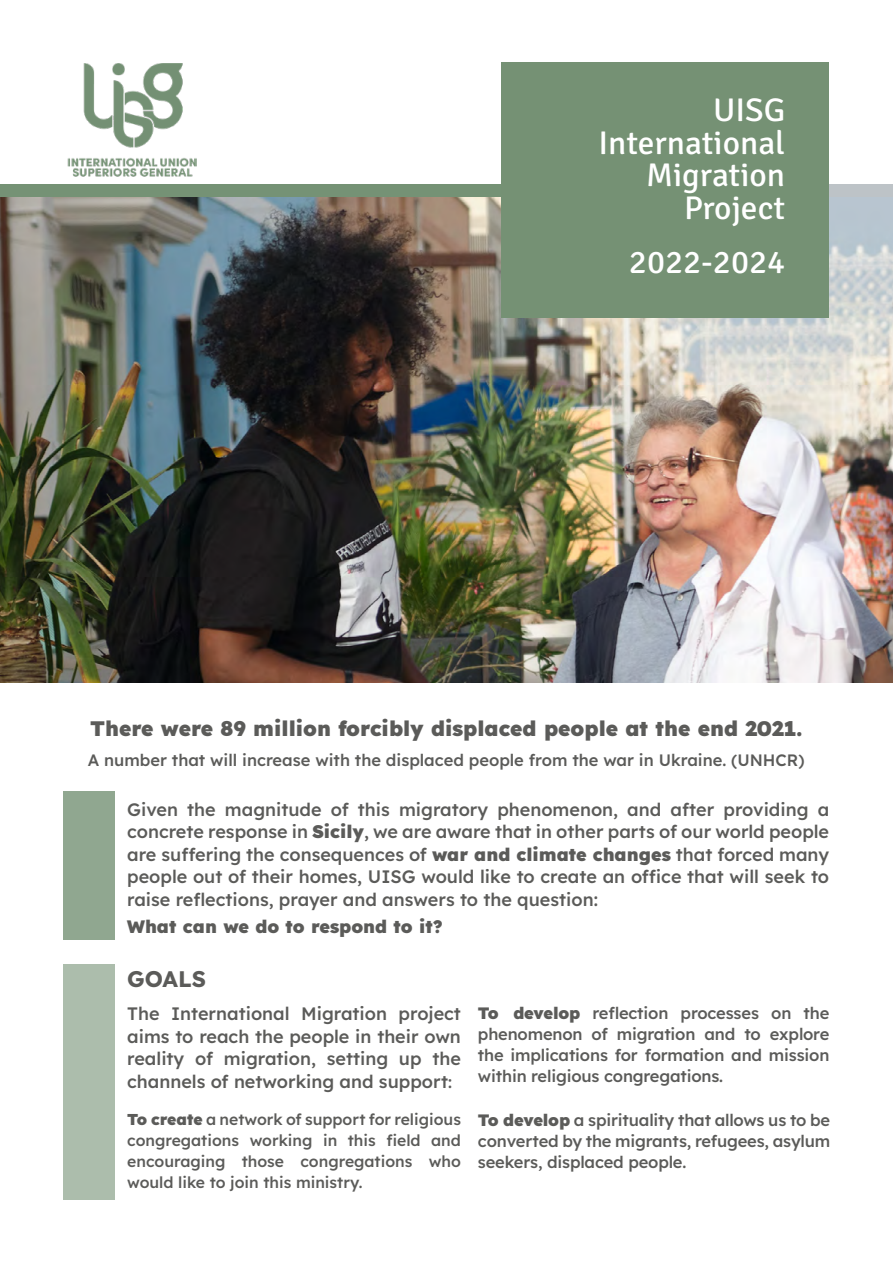
<style>
.page{position:relative;width:893px;height:1263px;background:#fff}
.page>*{position:absolute;margin:0;border:0;box-sizing:border-box;transform-origin:0 0}
.t1{font:32.85px/32.8px "Signika";color:#fff;text-align:right}
.t2{font:700 22.5px "Lexend";color:#5b5b59}
.t3{font:900 21px "Lexend";color:#5b5b59}
.t4{font:500 18px/22.5px "Lexend";color:#5b5b59;text-align:justify}
.t5{font:900 18px "Lexend";color:#5b5b59}
.t6{font:500 16.5px/21px "Lexend";letter-spacing:-.01em;color:#5b5b59;text-align:justify}
.t7{font:500 15.75px/21px "Lexend";color:#5b5b59;text-align:justify}
.s1{font-weight:900}
.s2{font-size:16.5px}
</style>
<div class="page">
<img style="left:0;top:197px;width:893px;height:486px">
<div style="left:829px;top:184px;width:64px;height:13px;background:#bdc3c7"></div>
<div style="left:0;top:184px;width:753px;height:13px;background:#759275"></div>
<div style="left:502px;top:62px;width:327px;height:255px;background:#759174"></div>
<img style="left:68px;top:64px;width:129px;height:113px">
<div style="left:63px;top:964px;width:51px;height:236px;background:#acbdac"></div>
<div style="left:63px;top:791px;width:51px;height:148px;background:#90a790"></div>
<h1 class="t1" style="left:598px;top:91px;width:188px">UISG<br>International<br>Migration<br>Project</h1>
<h1 class="t1" style="left:629px;top:244px;width:158px">2022-2024</h1>
<p class="t3" style="left:90px;top:713px;width:714px">There were 89 million forcibly displaced people at the end 2021.</p>
<p class="t6" style="left:88px;top:749px;width:718px">A number that will increase with the displaced people from the war in Ukraine. (UNHCR)</p>
<p class="t4" style="left:127px;top:797px;width:703px">Given the magnitude of this migratory phenomenon, and after providing a concrete response in <span class="s1">Sicily</span>, we are aware that in other parts of our world people are suffering the consequences of <span class="s1">war and climate changes</span> that forced many people out of their homes, UISG would like to create an office that will seek to raise reflections, prayer and answers to the question:</p>
<p class="t5" style="left:127px;top:913px;width:317px">What can we do to respond to it?</p>
<p class="t2" style="left:127px;top:962px;width:80px">GOALS</p>
<p class="t4" style="left:127px;top:1002px;width:335px">The International Migration project aims to reach the people in their own reality of migration, setting up the channels of networking and support<span class="s2">:</span></p>
<p class="t7" style="left:127px;top:1108px;width:335px"><span class="s1">To create</span> a network of support for religious congregations working in this field and encouraging those congregations who would like to join this ministry.</p>
<p class="t6" style="left:478px;top:1001px;width:353px"><span class="s1">To develop</span> reflection processes on the phenomenon of migration and to explore the implications for formation and mission within religious congregations.</p>
<p class="t6" style="left:478px;top:1108px;width:354px"><span class="s1">To develop</span> a spirituality that allows us to be converted by the migrants, refugees, asylum seekers, displaced people.</p>
</div>
